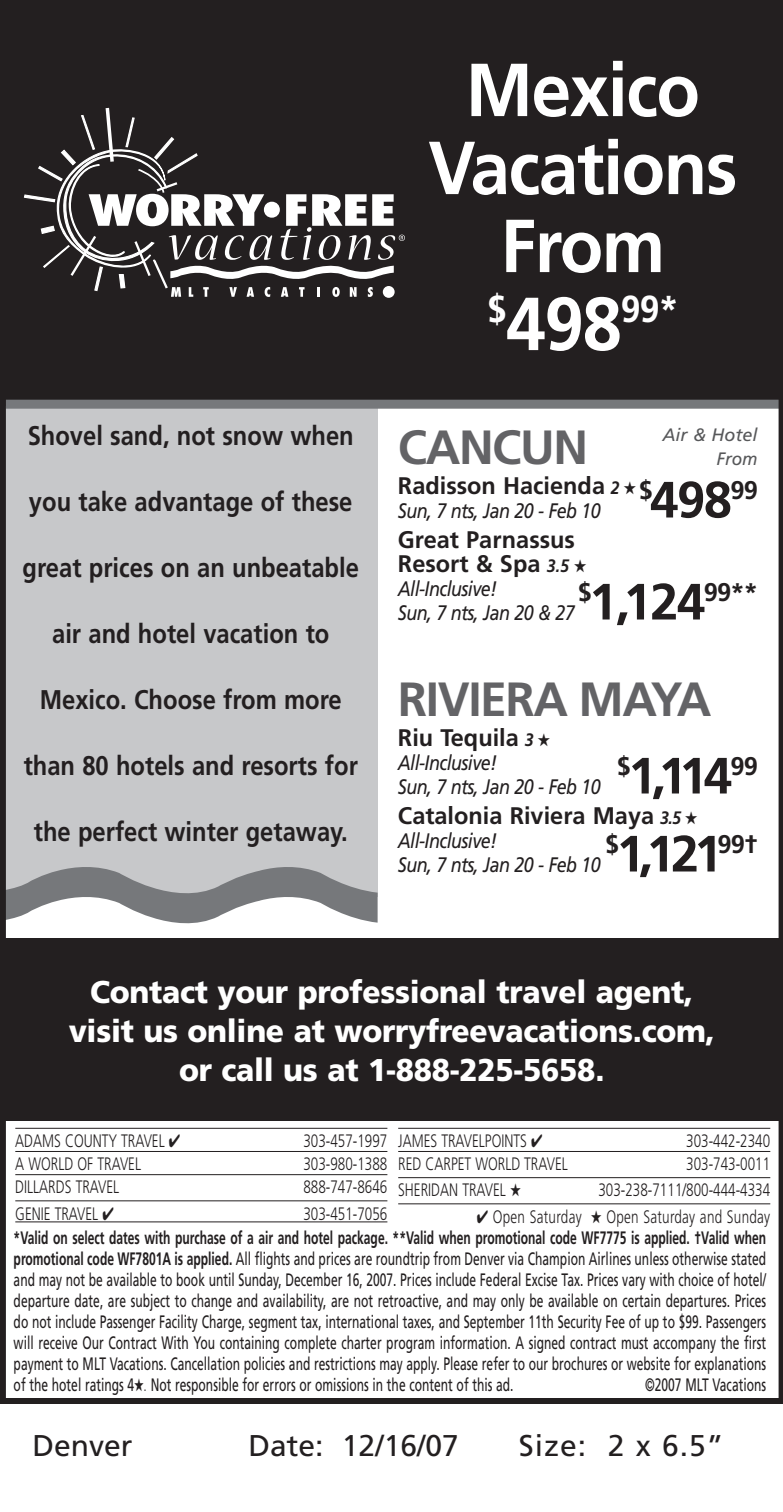
<style>
.page{position:relative;width:783px;height:1512px;background:#fff}
.page>*{position:absolute;margin:0;border:0;box-sizing:border-box;transform-origin:0 0}
.t1{font:700 75px/78px "Frutiger";letter-spacing:-.02em;color:#fff;text-align:center;scale:.95 1}
.t2{font:700 51px "Frutiger";letter-spacing:-.09em;color:#231f20}
.t3{font:700 48px "Frutiger";letter-spacing:-.03em;color:#636366}
.t4{font:700 37.5px "Frutiger";color:#fff;scale:.95 1}
.t5{font:900 31.5px/39px "Frutiger";letter-spacing:-.01em;color:#fff;text-align:center;scale:.95 1}
.t6{font:30px "Frutiger";color:#231f20}
.t7{font:700 27px "Frutiger";color:#231f20;scale:.88 1}
.t8{font:700 25.5px "Frutiger";color:#231f20}
.t9{font:700 24px/24px "Frutiger";color:#231f20}
.t10{font:italic 21px/24px "Frutiger";letter-spacing:-.03em;color:#231f20;scale:.85 1}
.t11{font:18px/21px "Frutiger";color:#231f20;text-align:justify;scale:.67 1}
.t12{font:300 18px "Frutiger";color:#231f20;scale:.75 1}
.t13{font:300 18px "Frutiger";letter-spacing:.02em;color:#231f20;scale:.75 1}
.t14{font:italic 18px/24px "Frutiger";color:#57585a;text-align:right}
.s1{font-size:75px}
.s2{font-style:italic;font-size:18px}
.s3{font-size:51px}
.s4{font-weight:700}
.s5{font-weight:300}
</style>
<div class="page">
<div style="left:4px;top:320px;width:374px;height:577px;background:#c7c8ca"></div>
<div style="left:2px;top:0;width:781px;height:406px;background:#231f20"></div>
<div style="left:3px;top:939px;width:777px;height:182px;background:#231f20"></div>
<hr style="left:15px;top:1128px;width:372px;height:1px;background:#231f20">
<hr style="left:15px;top:1151px;width:372px;height:1px;background:#231f20">
<hr style="left:15px;top:1174px;width:372px;height:1px;background:#231f20">
<hr style="left:15px;top:1200px;width:372px;height:1px;background:#231f20">
<hr style="left:15px;top:1221px;width:372px;height:1px;background:#231f20">
<hr style="left:398px;top:1128px;width:372px;height:1px;background:#231f20">
<hr style="left:398px;top:1151px;width:372px;height:1px;background:#231f20">
<hr style="left:398px;top:1177px;width:372px;height:1px;background:#231f20">
<hr style="left:398px;top:1203px;width:372px;height:1px;background:#231f20">
<svg style="left:24px;top:108px;width:381px;height:190px"></svg>
<svg style="left:7px;top:867px;width:371px;height:57px"></svg>
<div style="left:5px;top:400px;width:777px;height:9px;background:#76787b"></div>
<div style="left:0;top:0;width:783px;height:1404px;border:6px solid #231f20"></div>
<h3 class="t7" style="left:28px;top:420px;width:372px">Shovel sand, not snow when</h3>
<h3 class="t7" style="left:29px;top:486px;width:369px">you take advantage of these</h3>
<h3 class="t7" style="left:23px;top:552px;width:384px">great prices on an unbeatable</h3>
<h3 class="t7" style="left:52px;top:618px;width:317px">air and hotel vacation to</h3>
<h3 class="t7" style="left:40px;top:684px;width:345px">Mexico. Choose from more</h3>
<h3 class="t7" style="left:24px;top:750px;width:381px">than 80 hotels and resorts for</h3>
<h3 class="t7" style="left:34px;top:816px;width:358px">the perfect winter getaway.</h3>
<h1 class="t1" style="left:428px;top:51px;width:327px">Mexico<br>Vacations<br>From</h1>
<h3 class="t4" style="left:487px;top:287px;width:203px">$<span class="s1">498</span>99*</h3>
<p class="t14" style="left:663px;top:423px;width:97px">Air &amp; Hotel<br>From</p>
<h3 class="t3" style="left:398px;top:419px;width:192px">CANCUN</h3>
<h3 class="t9" style="left:398px;top:473px;width:240px">Radisson Hacienda <span class="s2">2</span> ★</h3>
<p class="t10" style="left:398px;top:498px;width:240px">Sun, 7 nts, Jan 20 - Feb 10</p>
<h3 class="t8" style="left:639px;top:475px;width:121px">$<span class="s3">498</span>99</h3>
<h3 class="t9" style="left:398px;top:527px;width:190px">Great Parnassus<br>Resort &amp; Spa <span class="s2">3.5</span> ★</h3>
<p class="t10" style="left:398px;top:576px;width:209px">All-Inclusive!<br>Sun, 7 nts, Jan 20 &amp; 27</p>
<h3 class="t8" style="left:578px;top:577px;width:182px">$<span class="s3">1,124</span>99**</h3>
<h3 class="t3" style="left:398px;top:671px;width:315px">RIVIERA MAYA</h3>
<h3 class="t9" style="left:398px;top:725px;width:154px">Riu Tequila <span class="s2">3</span> ★</h3>
<p class="t10" style="left:398px;top:750px;width:240px">All-Inclusive!<br>Sun, 7 nts, Jan 20 - Feb 10</p>
<h2 class="t2" style="left:617px;top:746px;width:143px"><sup>$</sup>1,114<sup>99</sup></h2>
<h3 class="t9" style="left:398px;top:803px;width:301px">Catalonia Riviera Maya <span class="s2">3.5</span> ★</h3>
<p class="t10" style="left:398px;top:828px;width:240px">All-Inclusive!<br>Sun, 7 nts, Jan 20 - Feb 10</p>
<h2 class="t2" style="left:605px;top:824px;width:155px"><sup>$</sup>1,121<sup>99†</sup></h2>
<h3 class="t5" style="left:69px;top:973px;width:682px">Contact your professional travel agent, visit us online at worryfreevacations.com, or call us at 1-888-225-5658.</h3>
<p class="t12" style="left:15px;top:1131px;width:221px">ADAMS COUNTY TRAVEL ✔</p>
<p class="t12" style="left:303px;top:1131px;width:114px">303-457-1997</p>
<p class="t12" style="left:15px;top:1154px;width:46px">A WORLD</p>
<p class="t12" style="left:78px;top:1154px;width:65px">OF TRAVEL</p>
<p class="t12" style="left:303px;top:1154px;width:114px">303-980-1388</p>
<p class="t12" style="left:15px;top:1177px;width:140px">DILLARDS TRAVEL</p>
<p class="t12" style="left:303px;top:1177px;width:114px">888-747-8646</p>
<p class="t12" style="left:15px;top:1203px;width:133px">GENIE TRAVEL ✔</p>
<p class="t12" style="left:303px;top:1203px;width:114px">303-451-7056</p>
<p class="t12" style="left:398px;top:1131px;width:194px">JAMES TRAVELPOINTS ✔</p>
<p class="t12" style="left:686px;top:1131px;width:114px">303-442-2340</p>
<p class="t12" style="left:398px;top:1154px;width:131px">RED CARPET WORLDTR</p>
<p class="t12" style="left:538px;top:1154px;width:22px">AVEL</p>
<p class="t12" style="left:686px;top:1154px;width:114px">303-743-0011</p>
<p class="t12" style="left:398px;top:1180px;width:165px">SHERIDAN TRAVEL ★</p>
<p class="t12" style="left:598px;top:1180px;width:231px">303-238-7111/800-444-4334</p>
<p class="t13" style="left:477px;top:1206px;width:393px">✔ OPEN SATURDAY ★ OPEN SATURDAY AND SUNDAY</p>
<p class="t11" style="left:14px;top:1227px;width:1125px"><span class="s4">*Valid on select dates with purchase of a air and hotel package. **Valid when promotional code WF7775 is applied. †Valid when promotional code WF7801A is applied.</span> All flights and prices are roundtrip from Denver via Champion Airlines unless otherwise stated and may not be available to book until Sunday, December 16, 2007. Prices include Federal Excise Tax. Prices vary with choice of hotel/ departure date, are subject to change and availability, are not retroactive, and may only be available on certain departures. Prices do not include Passenger Facility Charge, segment tax, international taxes, and September 11th Security Fee of up to $99. Passengers will receive Our Contract With You containing complete charter program information. A signed contract must accompany the first payment to MLT Vacations. Cancellation policies and restrictions may apply. Please refer to our brochures or website for explanations of the hotel ratings 4★<span class="s5">.</span> Not responsible for errors or omissions in the content of this ad.</p>
<p class="t11" style="left:645px;top:1374px;width:182px">©2007 MLT Vacations</p>
<h3 class="t6" style="left:33px;top:1428px;width:102px">Denver</h3>
<h3 class="t6" style="left:249px;top:1428px;width:212px">Date: 12/16/07</h3>
<h3 class="t6" style="left:519px;top:1428px;width:206px">Size: 2 x 6.5”</h3>
</div>
